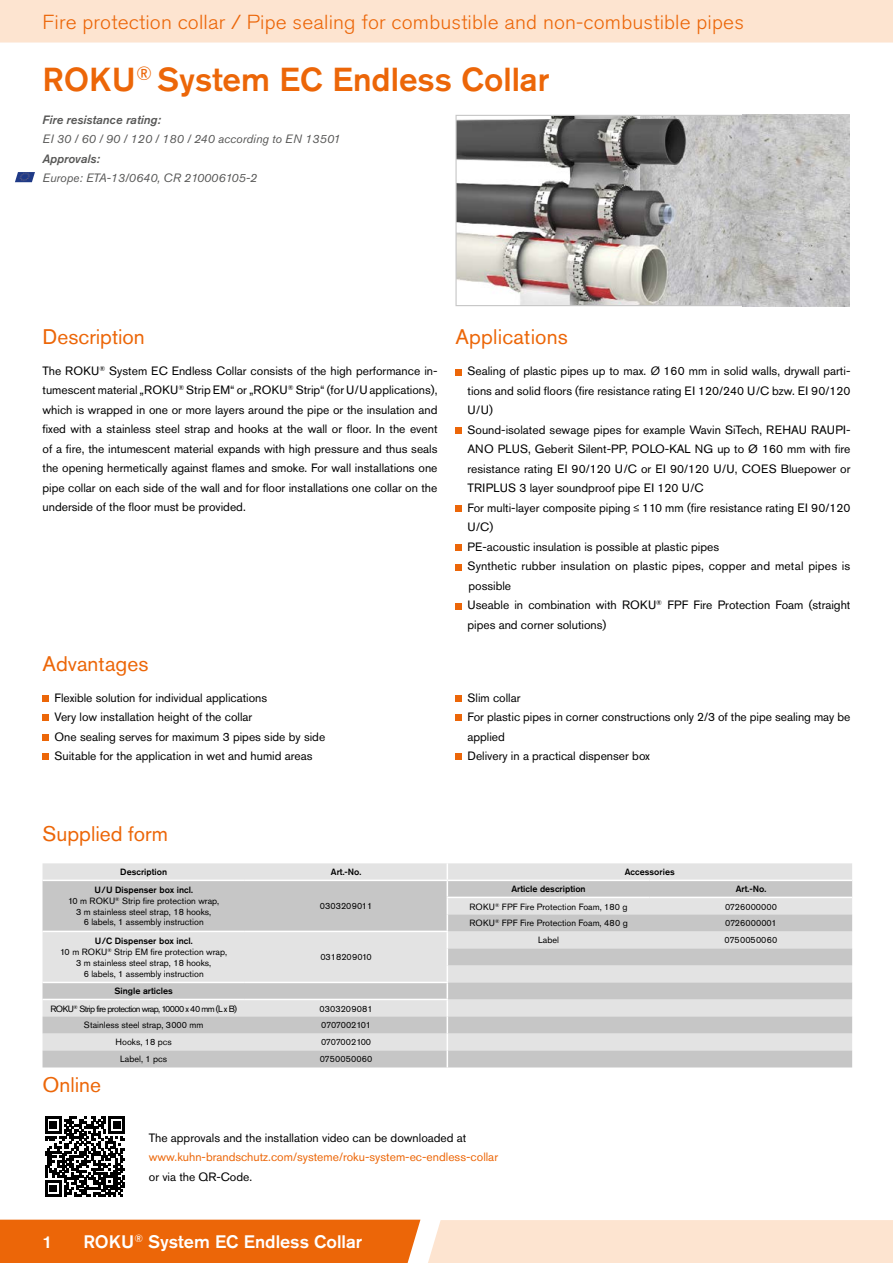
<style>
.page{position:relative;width:893px;height:1263px;background:#fff}
.page>*{position:absolute;margin:0;border:0;box-sizing:border-box;transform-origin:0 0}
.t1{font:500 33px "Akzidenz Grotesk Std";color:#ec6608}
.t2{font:21px "Akzidenz Grotesk Std";color:#ec6608}
.t3{font:300 20.1px "Akzidenz Grotesk Std";letter-spacing:.01em;color:#ec6608;scale:1.04 1}
.t4{font:500 18px "Akzidenz Grotesk Std";color:#fff}
.t5{font:500 17.1px "Akzidenz Grotesk Std";color:#fff;scale:1.05 1}
.t6{font:12px/19.5px "Akzidenz Grotesk Std";color:#000}
.t7{font:12px "Akzidenz Grotesk Std";color:#ec6608}
.t8{font:italic 12px "Akzidenz Grotesk Std";letter-spacing:.02em;color:#575756}
.t9{font:italic 12px "Akzidenz Grotesk Std";color:#575756}
.t10{font:italic 500 12px "Akzidenz Grotesk Std";color:#575756}
.t11{font:9px/10.8px "Akzidenz Grotesk Std";color:#000;text-align:center}
.t12{font:9px/17.4px "Akzidenz Grotesk Std";letter-spacing:-.07em;color:#000;text-align:center}
.t13{font:500 9px "Akzidenz Grotesk Std";color:#000}
.t14{font:9px "Akzidenz Grotesk Std";letter-spacing:-.04em;color:#000}
.s1{font-style:italic}
.s2{font-family:"Eurostile"}
.s3{font-weight:500}
</style>
<div class="page">
<div style="left:0;top:0;width:893px;height:43px;background:#fde4d0"></div>
<svg style="left:0;top:1220px;width:893px;height:43px;background:#f5aa74"></svg>
<div style="left:455px;top:369px;width:7px;height:6px;background:#ec6608"></div>
<div style="left:455px;top:427px;width:7px;height:7px;background:#ec6608"></div>
<div style="left:455px;top:505px;width:7px;height:7px;background:#ec6608"></div>
<div style="left:455px;top:544px;width:7px;height:7px;background:#ec6608"></div>
<div style="left:455px;top:564px;width:7px;height:6px;background:#ec6608"></div>
<div style="left:455px;top:603px;width:7px;height:6px;background:#ec6608"></div>
<img style="left:15px;top:172px;width:20px;height:10px">
<div style="left:43px;top:695px;width:6px;height:7px;background:#ec6608"></div>
<svg style="left:43px;top:715px;width:6px;height:6px"></svg>
<div style="left:43px;top:734px;width:6px;height:7px;background:#ec6608"></div>
<svg style="left:43px;top:754px;width:6px;height:6px"></svg>
<div style="left:455px;top:695px;width:7px;height:7px;background:#ec6608"></div>
<div style="left:455px;top:715px;width:7px;height:6px;background:#ec6608"></div>
<div style="left:455px;top:754px;width:7px;height:6px;background:#ec6608"></div>
<svg style="left:45px;top:1117px;width:80px;height:80px"></svg>
<svg style="left:43px;top:863px;width:809px;height:17px;background:#e4e4e4"></svg>
<svg style="left:43px;top:881px;width:809px;height:186px;background:#d3d3d3"></svg>
<hr style="left:43px;top:931px;width:202px;height:1px;background:#fff">
<hr style="left:245px;top:931px;width:203px;height:1px;background:#fff">
<hr style="left:43px;top:982px;width:202px;height:1px;background:#fff">
<hr style="left:245px;top:982px;width:203px;height:1px;background:#fff">
<hr style="left:43px;top:999px;width:202px;height:1px;background:#fff">
<hr style="left:245px;top:999px;width:203px;height:1px;background:#fff">
<svg style="left:447px;top:863px;width:1px;height:204px"></svg>
<hr style="left:447px;top:897px;width:203px;height:1px;background:#fff">
<hr style="left:650px;top:897px;width:202px;height:1px;background:#fff">
<img style="left:457px;top:117px;width:285px;height:187px">
<div style="left:455px;top:115px;width:368px;height:191px;border:1px solid #c6c6c6"></div>
<img style="left:742px;top:115px;width:107px;height:191px">
<h3 class="t3" style="left:43px;top:11px;width:676px">Fire protection collar / Pipe sealing for combustible and non-combustible pipes</h3>
<h1 class="t1" style="left:43px;top:59px;width:508px">ROKU<sup>®</sup> System EC Endless Collar</h1>
<p class="t10" style="left:43px;top:113px;width:120px">Fire resistance rating:</p>
<p class="t8" style="left:43px;top:132px;width:299px">EI 30 / 60 / 90 / 120 / 180 / 240 according to EN 13501</p>
<p class="t10" style="left:43px;top:152px;width:59px">Approvals:</p>
<p class="t9" style="left:43px;top:171px;width:216px">Europe: ETA-13/0640, CR 210006105-2</p>
<h2 class="t2" style="left:43px;top:324px;width:104px">Description</h2>
<p class="t6" style="left:43px;top:361px;width:396px;text-align:justify">The ROKU<sup>®</sup> System EC Endless Collar consists of the high performance in&shy;tumescent material „ROKU<sup>®</sup> Strip EM“ or „ROKU<sup>®</sup> Strip“ (for U/U applications), which is wrapped in one or more layers around the pipe or the insulation and fixed with a stainless steel strap and hooks at the wall or floor. In the event of a fire, the intumescent material expands with high pressure and thus seals the opening hermetically against flames and smoke. For wall installations one pipe collar on each side of the wall and for floor installations one collar on the underside of the floor must be provided.</p>
<h2 class="t2" style="left:455px;top:324px;width:114px">Applications</h2>
<p class="t6" style="left:467px;top:361px;width:384px">Sealing of plastic pipes up to max. <span class="s1">Ø</span> 160 mm in solid walls, drywall parti&shy;tions and solid floors (fire resistance rating EI 120/240 U/C bzw. EI 90/120<br>U/U)<br>Sound-isolated sewage pipes for example Wavin SiTech, REHAU RAUPI-ANO PLUS, Geberit Silent-PP, POLO-KAL NG up to Ø 160 mm with fire resistance rating EI 90/120 U/C or EI 90/120 U/U, COES Bluepower or TRIPLUS 3 layer soundproof pipe EI 120 U/C<br>For multi-layer composite piping <span class="s2">≤</span> 110 mm (fire resistance rating EI 90/120<br>U/C)<br>PE-acoustic insulation is possible at plastic pipes<br>Synthetic rubber insulation on plastic pipes, copper and metal pipes is possible<br>Useable in combination with ROKU<sup>®</sup> FPF Fire Protection Foam (straight pipes and corner solutions)</p>
<h2 class="t2" style="left:43px;top:651px;width:107px">Advantages</h2>
<p class="t6" style="left:55px;top:688px;width:272px">Flexible solution for individual applications<br>Very low installation height of the collar<br>One sealing serves for maximum 3 pipes side by side Suitable for the application in wet and humid areas</p>
<p class="t6" style="left:467px;top:688px;width:384px">Slim collar<br>For plastic pipes in corner constructions only 2/3 of the pipe sealing may be applied<br>Delivery in a practical dispenser box</p>
<h2 class="t2" style="left:43px;top:821px;width:127px">Supplied form</h2>
<p class="t13" style="left:120px;top:866px;width:48px">Description</p>
<p class="t13" style="left:331px;top:866px;width:32px">Art.-No.</p>
<p class="t13" style="left:625px;top:866px;width:51px">Accessories</p>
<p class="t11" style="left:68px;top:884px;width:153px"><span class="s3">U/U Dispenser box incl.<br></span>10 m ROKU<sup>®</sup> Strip fire protection wrap,<br>3 m stainless steel strap, 18 hooks,<br>6 labels, 1 assembly instruction</p>
<p class="t13" style="left:511px;top:883px;width:76px">Article description</p>
<p class="t13" style="left:736px;top:883px;width:32px">Art.-No.</p>
<p class="t11" style="left:469px;top:901px;width:160px">ROKU<sup>®</sup> FPF Fire Protection Foam, 180 g</p>
<p class="t11" style="left:725px;top:901px;width:53px">0726000000</p>
<p class="t11" style="left:469px;top:918px;width:160px">ROKU<sup>®</sup> FPF Fire Protection Foam, 480 g</p>
<p class="t11" style="left:725px;top:918px;width:53px">0726000001</p>
<p class="t11" style="left:320px;top:901px;width:54px">0303209011</p>
<p class="t11" style="left:60px;top:935px;width:168px"><span class="s3">U/C Dispenser box incl.<br></span>10 m ROKU<sup>®</sup> Strip EM fire protection wrap, 3 m stainless steel strap, 18 hooks,<br>6 labels, 1 assembly instruction</p>
<p class="t12" style="left:50px;top:982px;width:188px"><span class="s3">Single articles<br></span>ROKU<sup>®</sup> Strip fire protection wrap, 10000 x 40 mm (L x B)</p>
<p class="t11" style="left:320px;top:952px;width:53px">0318209010</p>
<p class="t11" style="left:319px;top:1003px;width:55px">0303209081</p>
<p class="t11" style="left:84px;top:1020px;width:121px">Stainless steel strap, 3000 mm</p>
<p class="t14" style="left:321px;top:1020px;width:51px">0707002101</p>
<p class="t11" style="left:116px;top:1037px;width:58px">Hooks, 18 pcs</p>
<p class="t14" style="left:321px;top:1037px;width:52px">0707002100</p>
<p class="t11" style="left:120px;top:1054px;width:49px">Label, 1 pcs</p>
<p class="t11" style="left:320px;top:1054px;width:54px">0750050060</p>
<h2 class="t2" style="left:43px;top:1072px;width:60px">Online</h2>
<p class="t6" style="left:149px;top:1128px;width:319px">The approvals and the installation video can be downloaded at</p>
<p class="t7" style="left:149px;top:1150px;width:351px">www.kuhn-brandschutz.com/systeme/roku-system-ec-endless-collar</p>
<p class="t6" style="left:149px;top:1167px;width:105px">or via the QR-Code.</p>
<h3 class="t5" style="left:43px;top:1231px;width:11px">1</h3>
<h3 class="t4" style="left:83px;top:1231px;width:280px">ROKU<sup>®</sup> System EC Endless Collar</h3>
<p class="t11" style="left:538px;top:935px;width:22px">Label</p>
<p class="t11" style="left:724px;top:935px;width:54px">0750050060</p>
</div>
